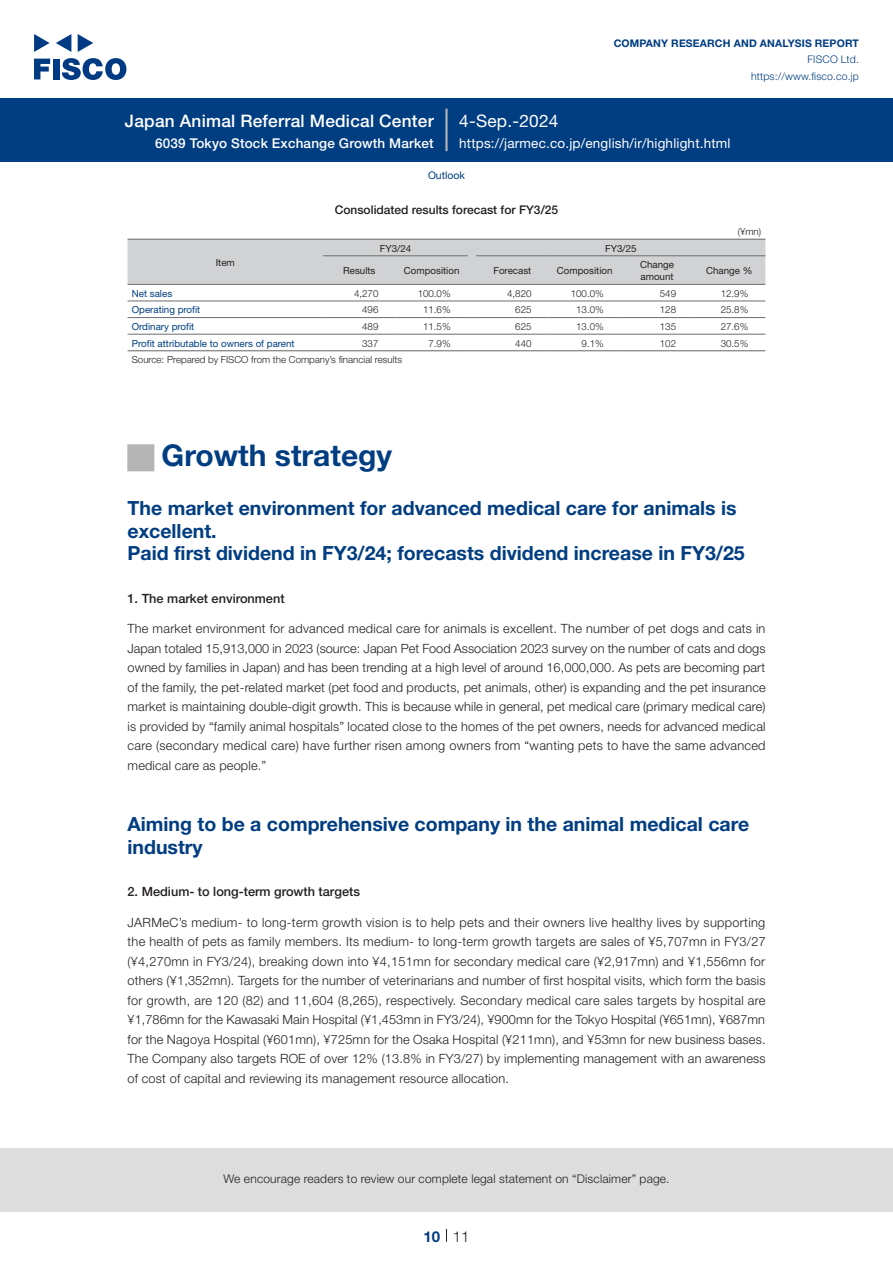
<style>
.page{position:relative;width:893px;height:1263px;background:#fff}
.page>*{position:absolute;margin:0;border:0;box-sizing:border-box;transform-origin:0 0}
.t1{font:700 30px "Helvetica Neue LT Std";color:#003d81}
.t2{font:27px "European Pi Std 1";color:#b5b5b6}
.中タイトル_e{font:700 19.5px/22.5px "Helvetica Neue LT Std";color:#003d81}
.t3{font:500 17.25px "Helvetica Neue LT Std";letter-spacing:.015em;color:#fff}
.t4{font:17.25px "Helvetica Neue LT Std";letter-spacing:.015em;color:#fff}
.t5{font:300 15px "Helvetica Neue LT Std";color:#231f20}
.t6{font:700 15px "Helvetica Neue LT Std";color:#003d81}
.t7{font:13.5px "Helvetica Neue LT Std";letter-spacing:.015em;color:#fff}
.t8{font:500 13.5px "Helvetica Neue LT Std";letter-spacing:.015em;color:#fff}
.本文_e{font:300 12.75px/19.5px "Helvetica Neue LT Std";letter-spacing:.015em;color:#231f20;text-align:justify}
.小タイトル_e{font:500 12.75px "Helvetica Neue LT Std";color:#231f20}
.t9{font:300 12px "Helvetica Neue LT Std";letter-spacing:.015em;color:#231f20}
.チャートタイトル_e{font:500 12px "Helvetica Neue LT Std";color:#231f20}
.t10{font:700 10.5px "Helvetica Neue LT Std";letter-spacing:.015em;color:#003d81}
.t11{font:300 10.5px/16.5px "Helvetica Neue LT Std";letter-spacing:.015em;color:#003d81;text-align:right}
.ヘッダー_e{font:10.5px "Helvetica Neue LT Std";color:#003d81}
.表数字_en{font:300 9.75px "Helvetica Neue LT Std";color:#231f20}
.表上_en{font:9.75px "Helvetica Neue LT Std";color:#231f20}
.表左_en{font:9.75px "Helvetica Neue LT Std";color:#003d81}
.表組み基本スタイル_en{font:300 9.75px "Helvetica Neue LT Std";color:#231f20}
.表単位_en{font:300 9.75px "Helvetica Neue LT Std";color:#231f20}
</style>
<div class="page">
<div style="left:0;top:1148px;width:893px;height:64px;background:#ddd"></div>
<svg style="left:34px;top:59px;width:16px;height:20px"></svg>
<div style="left:53px;top:59px;width:6px;height:20px;background:#003a83"></div>
<svg style="left:62px;top:58px;width:64px;height:22px"></svg>
<svg style="left:34px;top:34px;width:16px;height:18px"></svg>
<svg style="left:78px;top:34px;width:15px;height:18px"></svg>
<svg style="left:56px;top:34px;width:15px;height:18px"></svg>
<div style="left:0;top:98px;width:893px;height:64px;background:#003d81"></div>
<hr style="left:445px;top:109px;width:3px;height:42px;background:#b5b5b6">
<svg style="left:446px;top:1229px;width:1px;height:13px"></svg>
<hr style="left:128px;top:301px;width:195px;height:1px;background:#6c6d70">
<hr style="left:323px;top:301px;width:72px;height:1px;background:#6c6d70">
<hr style="left:395px;top:301px;width:73px;height:1px;background:#6c6d70">
<hr style="left:476px;top:301px;width:73px;height:1px;background:#6c6d70">
<hr style="left:549px;top:301px;width:72px;height:1px;background:#6c6d70">
<hr style="left:621px;top:301px;width:72px;height:1px;background:#6c6d70">
<hr style="left:693px;top:301px;width:72px;height:1px;background:#6c6d70">
<hr style="left:128px;top:317px;width:195px;height:1px;background:#6c6d70">
<hr style="left:323px;top:317px;width:72px;height:1px;background:#6c6d70">
<hr style="left:395px;top:317px;width:73px;height:1px;background:#6c6d70">
<hr style="left:476px;top:317px;width:73px;height:1px;background:#6c6d70">
<hr style="left:549px;top:317px;width:72px;height:1px;background:#6c6d70">
<hr style="left:621px;top:317px;width:72px;height:1px;background:#6c6d70">
<hr style="left:693px;top:317px;width:72px;height:1px;background:#6c6d70">
<hr style="left:128px;top:334px;width:195px;height:1px;background:#6c6d70">
<hr style="left:323px;top:334px;width:72px;height:1px;background:#6c6d70">
<hr style="left:395px;top:334px;width:73px;height:1px;background:#6c6d70">
<hr style="left:476px;top:334px;width:73px;height:1px;background:#6c6d70">
<hr style="left:549px;top:334px;width:72px;height:1px;background:#6c6d70">
<hr style="left:621px;top:334px;width:72px;height:1px;background:#6c6d70">
<hr style="left:693px;top:334px;width:72px;height:1px;background:#6c6d70">
<svg style="left:128px;top:239px;width:637px;height:46px;background:#cccdcf"></svg>
<hr style="left:476px;top:239px;width:73px;height:1px;background:#6c6d70">
<hr style="left:549px;top:239px;width:72px;height:1px;background:#6c6d70">
<hr style="left:621px;top:239px;width:72px;height:1px;background:#6c6d70">
<hr style="left:693px;top:239px;width:72px;height:1px;background:#6c6d70">
<hr style="left:128px;top:350px;width:195px;height:1px;background:#6c6d70">
<hr style="left:323px;top:350px;width:72px;height:1px;background:#6c6d70">
<hr style="left:395px;top:350px;width:73px;height:1px;background:#6c6d70">
<hr style="left:476px;top:350px;width:73px;height:1px;background:#6c6d70">
<hr style="left:549px;top:350px;width:72px;height:1px;background:#6c6d70">
<hr style="left:621px;top:350px;width:72px;height:1px;background:#6c6d70">
<hr style="left:693px;top:350px;width:72px;height:1px;background:#6c6d70">
<h3 class="t3" style="left:125px;top:110px;width:310px">Japan Animal Referral Medical Center</h3>
<p class="t8" style="left:155px;top:135px;width:280px">6039 Tokyo Stock Exchange Growth Market</p>
<h3 class="t4" style="left:459px;top:110px;width:101px">4-Sep.-2024</h3>
<p class="t10" style="left:614px;top:37px;width:247px">COMPANY RESEARCH AND ANALYSIS REPORT</p>
<p class="t11" style="left:751px;top:51px;width:109px">FISCO Ltd. https://www.fisco.co j p.</p>
<p class="t7" style="left:459px;top:135px;width:273px">https://jarmec.co j p. /english /i r/ highlight.html</p>
<p class="ヘッダー_e" style="left:428px;top:169px;width:38px">Outlook</p>
<p class="チャートタイトル_e" style="left:335px;top:203px;width:225px">Consolidated results forecast for FY3/25</p>
<p class="表単位_en" style="left:738px;top:225px;width:25px">¥( mn(</p>
<p class="表上_en" style="left:380px;top:242px;width:33px">FY3/24</p>
<p class="表上_en" style="left:605px;top:242px;width:33px">FY3/25</p>
<p class="表左_en" style="left:132px;top:287px;width:42px">Net sales</p>
<p class="表上_en" style="left:216px;top:257px;width:21px">Item</p>
<p class="表上_en" style="left:640px;top:259px;width:35px">Change</p>
<p class="表上_en" style="left:343px;top:265px;width:34px">Results</p>
<p class="表上_en" style="left:706px;top:265px;width:48px">Change %</p>
<p class="表上_en" style="left:640px;top:271px;width:35px">amount</p>
<p class="表数字_en" style="left:721px;top:287px;width:29px">12.9%</p>
<p class="表上_en" style="left:404px;top:265px;width:57px">Composition</p>
<p class="表上_en" style="left:557px;top:265px;width:57px">Composition</p>
<p class="表上_en" style="left:493px;top:265px;width:39px">Forecast</p>
<p class="表数字_en" style="left:418px;top:287px;width:35px">100.0%</p>
<p class="表数字_en" style="left:571px;top:287px;width:35px">100.0%</p>
<p class="表数字_en" style="left:354px;top:287px;width:26px">4,270</p>
<p class="表数字_en" style="left:507px;top:287px;width:26px">4,820</p>
<p class="表数字_en" style="left:660px;top:287px;width:18px">549</p>
<p class="表左_en" style="left:132px;top:304px;width:70px">Operating profit</p>
<p class="表数字_en" style="left:362px;top:304px;width:18px">496</p>
<p class="表数字_en" style="left:423px;top:304px;width:29px">11.6%</p>
<p class="表数字_en" style="left:515px;top:304px;width:18px">625</p>
<p class="表数字_en" style="left:576px;top:304px;width:29px">13.0%</p>
<p class="表数字_en" style="left:660px;top:304px;width:18px">128</p>
<p class="表数字_en" style="left:721px;top:304px;width:29px">25.8%</p>
<p class="表左_en" style="left:132px;top:321px;width:64px">Ordinary profit</p>
<p class="表数字_en" style="left:362px;top:320px;width:18px">489</p>
<p class="表数字_en" style="left:423px;top:320px;width:29px">11.5%</p>
<p class="表数字_en" style="left:515px;top:320px;width:18px">625</p>
<p class="表数字_en" style="left:576px;top:320px;width:29px">13.0%</p>
<p class="表数字_en" style="left:660px;top:320px;width:18px">135</p>
<p class="表数字_en" style="left:721px;top:320px;width:29px">27.6%</p>
<p class="表左_en" style="left:132px;top:337px;width:164px">Profit attributable to owners of parent</p>
<p class="表組み基本スタイル_en" style="left:132px;top:354px;width:272px">Source: Prepared by FISCO from the Company s’ financial results</p>
<p class="表数字_en" style="left:362px;top:337px;width:18px">337</p>
<p class="表数字_en" style="left:428px;top:337px;width:24px">7.9%</p>
<p class="表数字_en" style="left:515px;top:337px;width:18px">440</p>
<p class="表数字_en" style="left:582px;top:337px;width:24px">9.1%</p>
<p class="表数字_en" style="left:660px;top:337px;width:18px">102</p>
<p class="表数字_en" style="left:721px;top:337px;width:29px">30.5%</p>
<p class="t2" style="left:128px;top:443px;width:28px">■</p>
<p class="中タイトル_e" style="left:128px;top:496px;width:619px">The market environment for advanced medical care for animals is excellent.<br>Paid first dividend in FY3/24; forecasts dividend increase in FY3/25</p>
<p class="小タイトル_e" style="left:128px;top:591px;width:159px">1. The market environment</p>
<p class="本文_e" style="left:128px;top:618px;width:640px">The market environment for advanced medical care for animals is excellent. The number of pet dogs and cats in Japan totaled 15,913,000 in 2023 (source: Japan Pet Food Association 2023 survey on the number of cats and dogs owned by families in Japan) and has been trending at a high level of around 16,000,000. As pets are becoming part of the family, the pet-related market (pet food and products, pet animals, other) is expanding and the pet insurance market is maintaining double-digit growth. This is because while in general, pet medical care (primary medical care( is provided by “family animal hospitals” located close to the homes of the pet owners, needs for advanced medical care (secondary medical care) have further risen among owners from “wanting pets to have the same advanced medical care as people “.</p>
<p class="t1" style="left:162px;top:437px;width:232px">Growth strategy</p>
<p class="中タイトル_e" style="left:128px;top:812px;width:623px">Aiming to be a comprehensive company in the animal medical care industry</p>
<p class="小タイトル_e" style="left:128px;top:884px;width:234px">2. Medium- to long-term growth targets</p>
<p class="本文_e" style="left:128px;top:912px;width:640px">JARMeC s’ medium- to long-term growth vision is to help pets and their owners live healthy lives by supporting the health of pets as family members. Its medium- to long-term growth targets are sales of ¥5,707mn in FY3/27 (¥4,270mn in FY3/24 ,) breaking down into ¥4,151mn for secondary medical care (¥2,917mn) and ¥1,556mn for others (¥1,352mn .) Targets for the number of veterinarians and number of first hospital visits, which form the basis for growth, are 120 (82) and 11,604 (8,265 ,) respectively. Secondary medical care sales targets by hospital are ¥1,786mn for the Kawasaki Main Hospital (¥1,453mn in FY3/24 ,) ¥900mn for the Tokyo Hospital (¥651mn ,) ¥687mn for the Nagoya Hospital (¥601mn ,) ¥725mn for the Osaka Hospital (¥211mn ,) and ¥53mn for new business bases.<br>The Company also targets ROE of over 12% (13.8% in FY3/27) by implementing management with an awareness of cost of capital and reviewing its management resource allocation.</p>
<p class="t9" style="left:223px;top:1171px;width:448px">We encourage readers to review our complete legal statement on “Disclaimer” page.</p>
<p class="t6" style="left:423px;top:1227px;width:18px">10</p>
<p class="t5" style="left:453px;top:1227px;width:18px">11</p>
</div>
